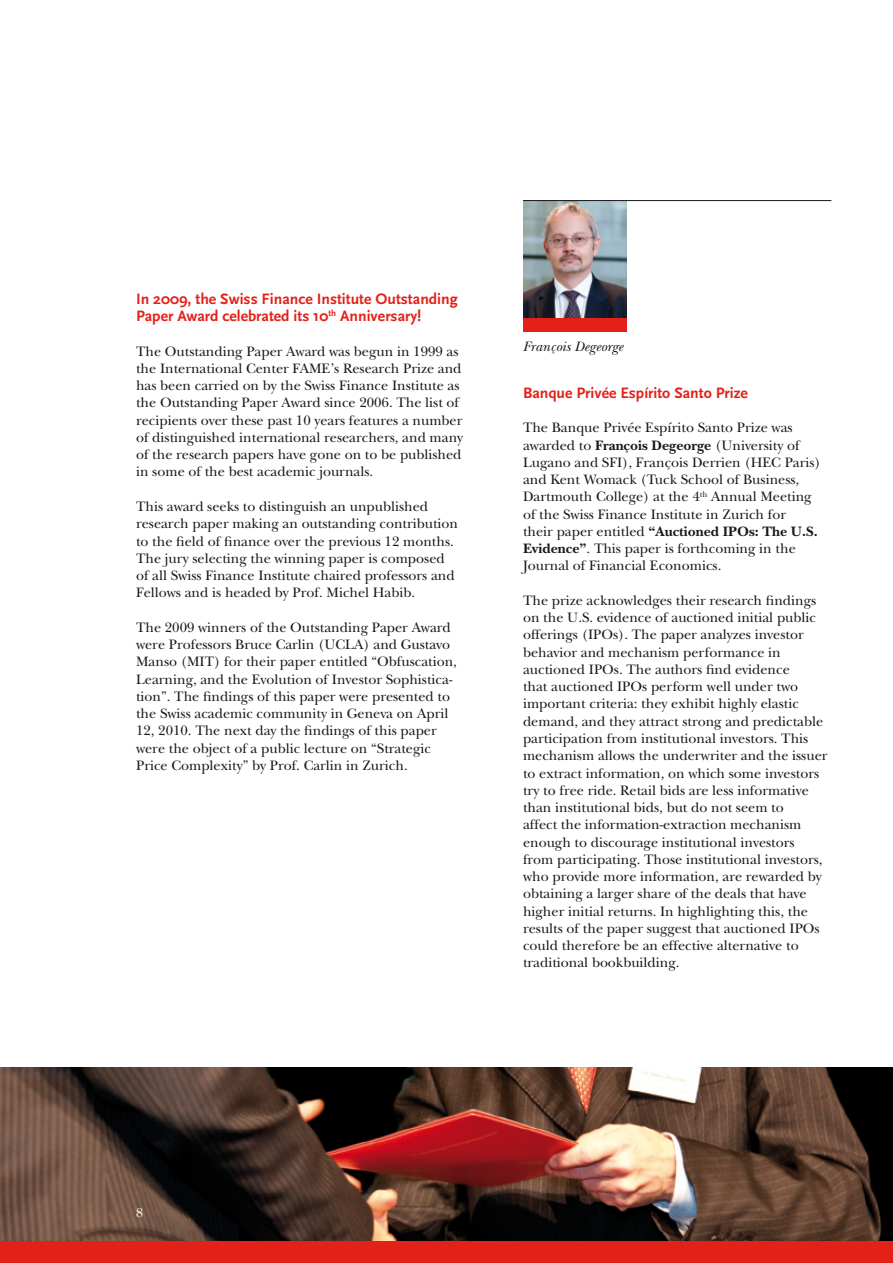
<style>
.page{position:relative;width:893px;height:1263px;background:#fff}
.page>*{position:absolute;margin:0;border:0;box-sizing:border-box;transform-origin:0 0}
.t1{font:700 15.75px/17.2px "Scala Sans";color:#e32119}
.t2{font:14.25px/17.2px "New Baskerville";color:#1a171c}
.t3{font:italic 14.25px "New Baskerville";letter-spacing:.01em;color:#1a171c}
.t4{font:13.5px "New Baskerville";color:#fff}
.s1{font-weight:700}
</style>
<div class="page">
<img style="left:0;top:1067px;width:893px;height:175px">
<div style="left:0;top:1242px;width:893px;height:21px;background:#e32119"></div>
<div style="left:523px;top:317px;width:104px;height:15px;background:#e32119"></div>
<img style="left:523px;top:201px;width:104px;height:117px">
<hr style="left:523px;top:200px;width:308px;height:1px;background:#1a171c">
<p class="t1" style="left:136px;top:291px;width:323px">In 2009, the Swiss Finance Institute Outstanding<br>Paper Award celebrated its 10<sup>th</sup> Anniversary!</p>
<p class="t2" style="left:136px;top:342px;width:329px">The Outstanding Paper Award was begun in 1999 as the International Center FAME’s Research Prize and has been carried on by the Swiss Finance Institute as the Outstanding Paper Award since 2006. The list of recipients over these past 10 years features a number of distinguished international researchers, and many of the research papers have gone on to be published in some of the best academic journals.</p>
<p class="t2" style="left:136px;top:498px;width:324px">This award seeks to distinguish an unpublished research paper making an outstanding contribution to the field of finance over the previous 12 months.<br>The jury selecting the winning paper is composed of all Swiss Finance Institute chaired professors and Fellows and is headed by Prof. Michel Habib.</p>
<p class="t2" style="left:136px;top:619px;width:322px">The 2009 winners of the Outstanding Paper Award were Professors Bruce Carlin (UCLA) and Gustavo Manso (MIT) for their paper entitled “Obfuscation, Learning, and the Evolution of Investor Sophistica&shy;tion”. The findings of this paper were presented to the Swiss academic community in Geneva on April 12, 2010. The next day the findings of this paper were the object of a public lecture on “Strategic Price Complexity” by Prof. Carlin in Zurich.</p>
<p class="t3" style="left:523px;top:338px;width:102px">François Degeorge</p>
<p class="t1" style="left:523px;top:385px;width:226px">Banque Privée Espírito Santo Prize</p>
<p class="t2" style="left:523px;top:419px;width:299px">The Banque Privée Espírito Santo Prize was awarded to <span class="s1">François Degeorge</span> (University of Lugano and SFI), François Derrien (HEC Paris) and Kent Womack (Tuck School of Business, Dartmouth College) at the 4<sup>th</sup> Annual Meeting of the Swiss Finance Institute in Zurich for<br>their paper entitled <span class="s1">“Auctioned IPOs: The U.S.<br>Evidence”</span>. This paper is forthcoming in the Journal of Financial Economics.</p>
<p class="t2" style="left:523px;top:592px;width:306px">The prize acknowledges their research findings on the U.S. evidence of auctioned initial public offerings (IPOs). The paper analyzes investor behavior and mechanism performance in auctioned IPOs. The authors find evidence<br>that auctioned IPOs perform well under two important criteria: they exhibit highly elastic demand, and they attract strong and predictable participation from institutional investors. This mechanism allows the underwriter and the issuer to extract information, on which some investors try to free ride. Retail bids are less informative than institutional bids, but do not seem to<br>affect the information-extraction mechanism enough to discourage institutional investors from participating. Those institutional investors, who provide more information, are rewarded by obtaining a larger share of the deals that have higher initial returns. In highlighting this, the results of the paper suggest that auctioned IPOs could therefore be an effective alternative to traditional bookbuilding.</p>
<p class="t4" style="left:136px;top:1204px;width:9px">8</p>
</div>
